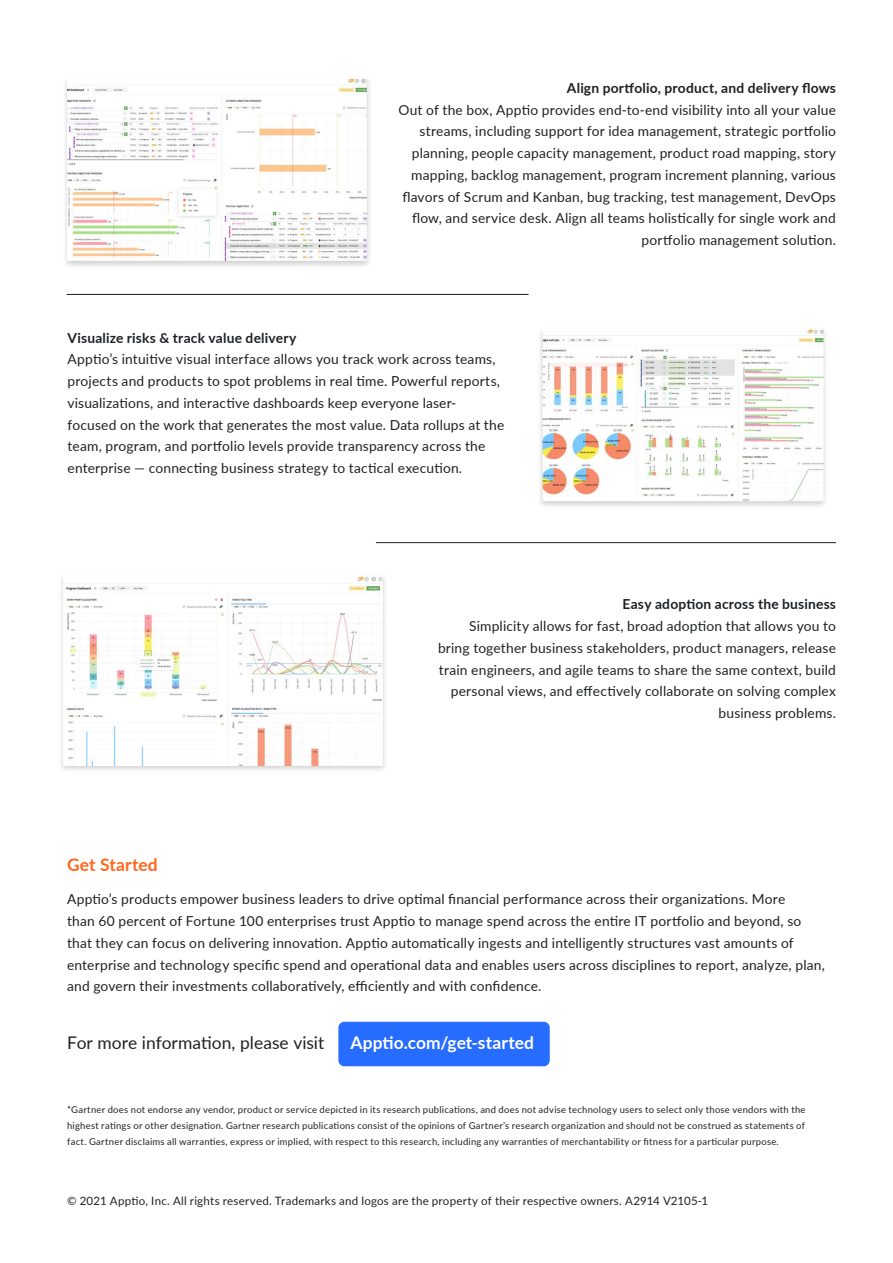
<style>
.page{position:relative;width:893px;height:1263px;background:#fff}
.page>*{position:absolute;margin:0;border:0;box-sizing:border-box;transform-origin:0 0}
.t1{font:17.4px "Lato";color:#1e2124}
.t2{font:700 17.4px "Lato";letter-spacing:.005em;color:#fff}
.t3{font:700 17.4px "Lato";letter-spacing:.005em;color:#ff661c}
.t4{font:13.8px/21.8px "Lato";letter-spacing:.015em;color:#1e2124}
.t5{font:700 13.8px "Lato";letter-spacing:.015em;color:#1e2124}
.t6{font:11.55px "Lato";letter-spacing:.02em;color:#1e2124}
.t7{font:9.45px/15.9px "Lato";letter-spacing:.025em;color:#1e2124;text-align:justify}
</style>
<div class="page">
<div style="left:338px;top:1022px;width:212px;height:44px;background:#266cff;border-radius:6px"></div>
<div style="left:58px;top:573px;width:330px;height:200px;background:#000;opacity:.18"></div>
<img style="left:63px;top:575px;width:319px;height:190px">
<hr style="left:67px;top:294px;width:462px;height:1px;background:#1e2124">
<hr style="left:376px;top:542px;width:460px;height:1px;background:#1e2124">
<div style="left:62px;top:75px;width:310px;height:194px;background:#000;opacity:.18"></div>
<img style="left:67px;top:77px;width:300px;height:184px">
<div style="left:537px;top:326px;width:291px;height:184px;background:#000;opacity:.18"></div>
<img style="left:543px;top:328px;width:280px;height:173px">
<p class="t5" style="left:567px;top:78px;width:271px">Align portfolio, product, and delivery flows</p>
<p class="t4" style="left:398px;top:98px;width:439px;text-align:right">Out of the box, Apptio provides end-to-end visibility into all your value streams, including support for idea management, strategic portfolio planning, people capacity management, product road mapping, story mapping, backlog management, program increment planning, various flavors of Scrum and Kanban, bug tracking, test management, DevOps flow, and service desk. Align all teams holistically for single work and portfolio management solution.</p>
<p class="t5" style="left:68px;top:327px;width:230px">Visualize risks &amp; track value delivery</p>
<p class="t4" style="left:68px;top:348px;width:438px">Apptio’s intuitive visual interface allows you track work across teams, projects and products to spot problems in real time. Powerful reports, visualizations, and interactive dashboards keep everyone laser&shy;focused on the work that generates the most value. Data rollups at the team, program, and portfolio levels provide transparency across the enterprise — connecting business strategy to tactical execution.</p>
<p class="t5" style="left:623px;top:594px;width:215px">Easy adoption across the business</p>
<p class="t4" style="left:438px;top:615px;width:399px;text-align:right">Simplicity allows for fast, broad adoption that allows you to bring together business stakeholders, product managers, release train engineers, and agile teams to share the same context, build personal views, and effectively collaborate on solving complex business problems.</p>
<p class="t3" style="left:67px;top:851px;width:92px">Get Started</p>
<p class="t4" style="left:67px;top:888px;width:759px">Apptio’s products empower business leaders to drive optimal financial performance across their organizations. More<br>than 60 percent of Fortune 100 enterprises trust Apptio to manage spend across the entire IT portfolio and beyond, so that they can focus on delivering innovation. Apptio automatically ingests and intelligently structures vast amounts of enterprise and technology specific spend and operational data and enables users across disciplines to report, analyze, plan, and govern their investments collaboratively, efficiently and with confidence.</p>
<p class="t1" style="left:67px;top:1030px;width:259px">For more information, please visit</p>
<p class="t2" style="left:350px;top:1029px;width:185px">Apptio.com/get-started</p>
<p class="t7" style="left:67px;top:1101px;width:740px">*Gartner does not endorse any vendor, product or service depicted in its research publications, and does not advise technology users to select only those vendors with the highest ratings or other designation. Gartner research publications consist of the opinions of Gartner’s research organization and should not be construed as statements of fact. Gartner disclaims all warranties, express or implied, with respect to this research, including any warranties of merchantability or fitness for a particular purpose.</p>
<p class="t6" style="left:67px;top:1192px;width:643px">© 2021 Apptio, Inc. All rights reserved. Trademarks and logos are the property of their respective owners. A2914 V2105-1</p>
</div>
